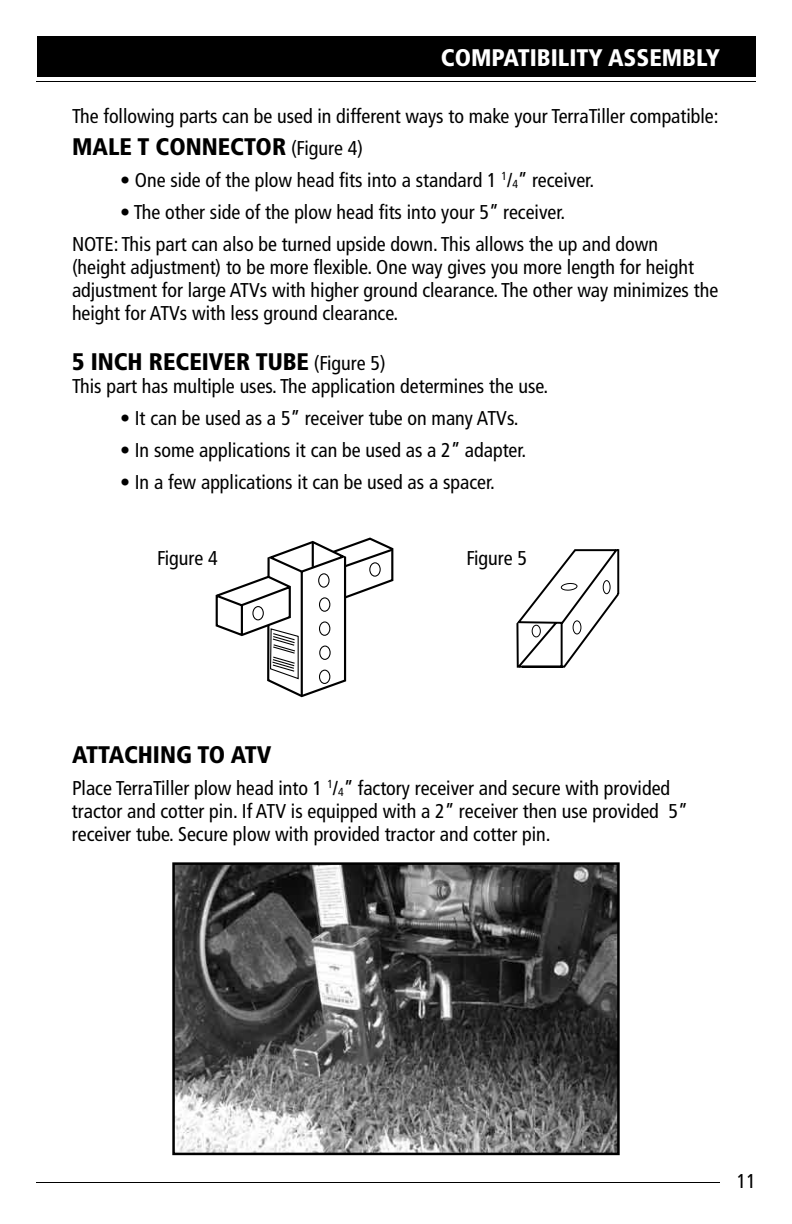
<style>
.page{position:relative;width:792px;height:1224px;background:#fff}
.page>*{position:absolute;margin:0;border:0;box-sizing:border-box;transform-origin:0 0}
.t1{font:900 condensed 24px "Frutiger";letter-spacing:-.025em;color:#000}
.t2{font:900 condensed 24px "Frutiger";color:#fff}
.t3{font:condensed 20px/23px "Frutiger";color:#000}
.s1{font-size:11.6px}
.s2{font-weight:900;font-size:24px}
</style>
<div class="page">
<hr style="left:36px;top:1182px;width:684px;height:1px;background:#000">
<div style="left:37px;top:36px;width:719px;height:41px;background:#000"></div>
<hr style="left:36px;top:81px;width:720px;height:1px;background:#000">
<svg style="left:215px;top:537px;width:179px;height:161px"></svg>
<svg style="left:516px;top:549px;width:104px;height:119px"></svg>
<img style="left:176px;top:866px;width:440px;height:285px">
<div style="left:172px;top:862px;width:448px;height:293px;border:3px solid #000"></div>
<p class="t2" style="left:441px;top:43px;width:63px">COMPATI</p>
<p class="t2" style="left:537px;top:43px;width:185px">BILITY ASSEMBLY</p>
<p class="t3" style="left:72px;top:105px;width:648px">The following parts can be used in different ways to make your TerraTiller compatible:</p>
<p class="t1" style="left:72px;top:132px;width:16px">MALE</p>
<p class="t1" style="left:137px;top:132px;width:48px">T CONNECTOR</p>
<p class="t3" style="left:291px;top:137px;width:73px">(Figure 4)</p>
<p class="t3" style="left:120px;top:169px;width:476px">• One side of the plow head fits into a standard 1 <sup>1</sup>/<span class="s1">4</span>” receiver.</p>
<p class="t3" style="left:72px;top:196px;width:588px;line-height:32px;text-indent:48px">• The other side of the plow head fits into your 5” receiver.<br>NOTE: This part can also be turned upside down. This allows the up and down</p>
<p class="t3" style="left:72px;top:256px;width:648px">(height adjustment) to be more flexible. One way gives you more length for height adjustment for large ATVs with higher ground clearance. The other way minimizes the height for ATVs with less ground clearance.</p>
<p class="t1" style="left:72px;top:347px;width:32px">5 INCH</p>
<p class="t1" style="left:149px;top:347px;width:14px">RECEIVER</p>
<p class="t3" style="left:72px;top:352px;width:478px;text-indent:184px"><span class="s2">TUBE</span> (Figure 5)<br>This part has multiple uses. The application determines the use.</p>
<p class="t3" style="left:120px;top:407px;width:400px">• It can be used as a 5” receiver tube on many ATVs.</p>
<p class="t3" style="left:120px;top:439px;width:408px">• In some applications it can be used as a 2” adapter.</p>
<p class="t3" style="left:120px;top:471px;width:376px">• In a few applications it can be used as a spacer.</p>
<p class="t3" style="left:157px;top:547px;width:62px">Figure 4</p>
<p class="t3" style="left:466px;top:547px;width:62px">Figure 5</p>
<p class="t1" style="left:72px;top:740px;width:29px">ATTACHING</p>
<p class="t1" style="left:197px;top:740px;width:76px">TO ATV</p>
<p class="t3" style="left:72px;top:777px;width:618px">Place TerraTiller plow head into 1 <sup>1</sup>/<span class="s1">4</span>” factory receiver and secure with provided tractor and cotter pin. If ATV is equipped with a 2” receiver then use provided 5” receiver tube. Secure plow with provided tractor and cotter pin.</p>
<p class="t3" style="left:737px;top:1170px;width:21px">11</p>
</div>
